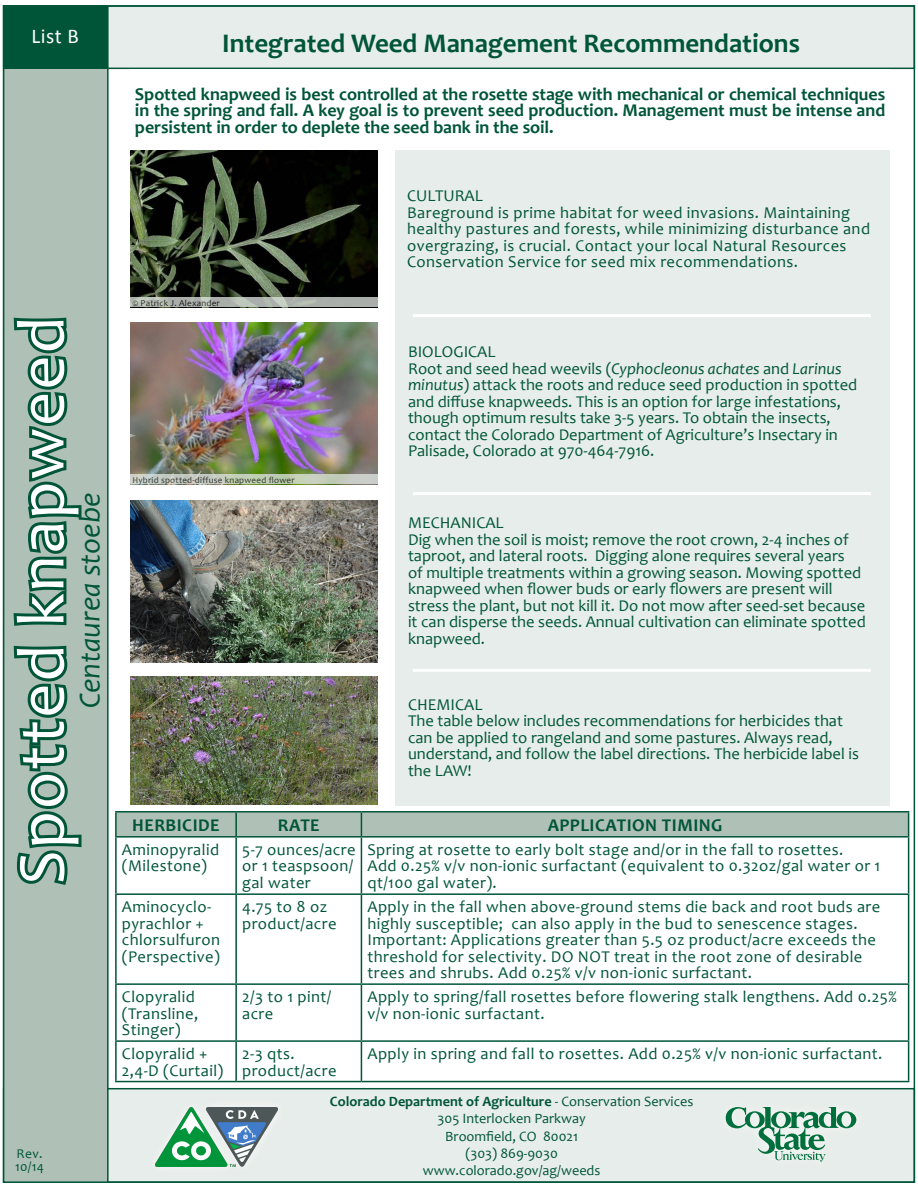
<style>
.page{position:relative;width:918px;height:1188px;background:#fff}
.page>*{position:absolute;margin:0;border:0;box-sizing:border-box;transform-origin:0 0}
.t1{font:67.5px "Candara";letter-spacing:.025em;color:#fff}
.t2{font:italic 30px "Candara";color:#005538}
.Caption_2{font:700 27px "Candara";color:#005538}
.t3{font:21px "Calibri";color:#fff}
.Caption_3{font:700 18px/16.5px "Candara";letter-spacing:-.005em;color:#005538;text-align:justify}
.Address_1{font:700 18px "Candara";letter-spacing:.025em;color:#005538}
.Address_1-2{font:16.5px/16.5px "Candara";color:#005638}
.Address_1-3{font:16.5px/16.5px "Candara";letter-spacing:.025em;color:#005538}
.Address_1-4{font:16.5px/16.5px "Candara";letter-spacing:.025em;color:#005638}
.t4{font:14.25px/17.1px "Candara";color:#005538;text-align:center}
.t5{font:13.5px/13.5px "Candara";letter-spacing:.025em;color:#005639}
.t6{font:9px "Candara";letter-spacing:.025em;color:#231f20}
.s1{font-style:italic}
.s2{font-weight:700}
</style>
<div class="page">
<img style="left:130px;top:150px;width:248px;height:148px">
<img style="left:130px;top:322px;width:248px;height:153px">
<img style="left:130px;top:500px;width:248px;height:162px">
<img style="left:130px;top:676px;width:248px;height:128px">
<div style="left:3px;top:1088px;width:912px;height:95px;background:#e7edea;border:2px solid #005638"></div>
<div style="left:3px;top:5px;width:912px;height:64px;background:#e7edea;border:2px solid #005638"></div>
<div style="left:3px;top:5px;width:106px;height:1178px;background:#afc0b7;border:2px solid #005638"></div>
<div style="left:396px;top:151px;width:494px;height:655px;background:#e7edea"></div>
<div style="left:3px;top:5px;width:105px;height:64px;background:#005538"></div>
<svg style="left:726px;top:1107px;width:130px;height:55px"></svg>
<img style="left:156px;top:1107px;width:122px;height:60px">
<svg style="left:13px;top:645px;width:69px;height:240px"></svg>
<svg style="left:13px;top:317px;width:69px;height:309px"></svg>
<hr style="left:413px;top:314px;width:458px;height:3px;background:#fff">
<hr style="left:413px;top:492px;width:458px;height:3px;background:#fff">
<hr style="left:413px;top:669px;width:458px;height:3px;background:#fff">
<hr style="left:115px;top:811px;width:121px;height:2px;background:#005538">
<hr style="left:115px;top:813px;width:2px;height:23px;background:#005538">
<hr style="left:236px;top:811px;width:125px;height:2px;background:#005538">
<hr style="left:361px;top:811px;width:548px;height:2px;background:#005538">
<div style="left:116px;top:812px;width:793px;height:24px;background:#afc0b7"></div>
<hr style="left:115px;top:836px;width:121px;height:2px;background:#005538">
<hr style="left:236px;top:836px;width:125px;height:2px;background:#005538">
<hr style="left:361px;top:836px;width:548px;height:2px;background:#005538">
<hr style="left:115px;top:838px;width:2px;height:55px;background:#005538">
<hr style="left:235px;top:838px;width:2px;height:55px;background:#005538">
<hr style="left:361px;top:838px;width:1px;height:55px;background:#005538">
<hr style="left:908px;top:838px;width:1px;height:55px;background:#005538">
<hr style="left:115px;top:893px;width:121px;height:2px;background:#005538">
<hr style="left:115px;top:895px;width:2px;height:88px;background:#005538">
<hr style="left:236px;top:893px;width:125px;height:2px;background:#005538">
<hr style="left:235px;top:895px;width:2px;height:88px;background:#005538">
<hr style="left:361px;top:893px;width:548px;height:2px;background:#005538">
<hr style="left:361px;top:895px;width:1px;height:88px;background:#005538">
<hr style="left:908px;top:895px;width:1px;height:88px;background:#005538">
<hr style="left:115px;top:983px;width:121px;height:2px;background:#005538">
<hr style="left:115px;top:985px;width:2px;height:55px;background:#005538">
<hr style="left:236px;top:983px;width:125px;height:2px;background:#005538">
<hr style="left:235px;top:985px;width:2px;height:55px;background:#005538">
<hr style="left:361px;top:983px;width:548px;height:2px;background:#005538">
<hr style="left:361px;top:985px;width:1px;height:55px;background:#005538">
<hr style="left:908px;top:985px;width:1px;height:55px;background:#005538">
<hr style="left:115px;top:1040px;width:121px;height:2px;background:#005538">
<hr style="left:115px;top:1042px;width:2px;height:39px;background:#005538">
<hr style="left:236px;top:1040px;width:125px;height:2px;background:#005538">
<hr style="left:235px;top:1042px;width:2px;height:39px;background:#005538">
<hr style="left:361px;top:1040px;width:548px;height:2px;background:#005538">
<hr style="left:361px;top:1042px;width:1px;height:39px;background:#005538">
<hr style="left:908px;top:1042px;width:1px;height:39px;background:#005538">
<hr style="left:115px;top:1081px;width:121px;height:1px;background:#005538">
<hr style="left:236px;top:1081px;width:125px;height:1px;background:#005538">
<hr style="left:361px;top:1081px;width:548px;height:1px;background:#005538">
<svg style="left:130px;top:298px;width:248px;height:9px;background:#afb6b0"></svg>
<svg style="left:130px;top:475px;width:248px;height:9px;background:#c4cdbe"></svg>
<p class="t3" style="left:32px;top:23px;width:49px">List B</p>
<p class="t1" style="left:-1px;top:885px;width:570px;rotate:-90deg">Spotted knapweed</p>
<p class="t2" style="left:71px;top:708px;width:217px;rotate:-90deg">Centaurea stoebe</p>
<p class="t5" style="left:15px;top:1146px;width:31px">Rev.<br>10/14</p>
<p class="Caption_2" style="left:222px;top:26px;width:579px">Integrated Weed Management Recommendations</p>
<p class="Caption_3" style="left:135px;top:85px;width:752px">Spotted knapweed is best controlled at the rosette stage with mechanical or chemical techniques in the spring and fall. A key goal is to prevent seed production. Management must be intense and persistent in order to deplete the seed bank in the soil.</p>
<p class="t6" style="left:132px;top:297px;width:89px">© Patrick J. Alexander</p>
<p class="t6" style="left:132px;top:474px;width:164px">Hybrid spotted-diffuse knapweed flower</p>
<p class="Address_1-2" style="left:407px;top:188px;width:77px">CULTURAL</p>
<p class="Address_1-4" style="left:407px;top:204px;width:464px">Bareground is prime habitat for weed invasions. Maintaining healthy pastures and forests, while minimizing disturbance and overgrazing, is crucial. Contact your local Natural Resources Conservation Service for seed mix recommendations.</p>
<p class="Address_1-2" style="left:408px;top:343px;width:451px">BIOLOGICAL<br>Root and seed head weevils (<span class="s1">Cyphocleonus achates</span> and <span class="s1">Larinus minutus</span>) attack the roots and reduce seed production in spotted and diffuse knapweeds. This is an option for large infestations, though optimum results take 3-5 years. To obtain the insects, contact the Colorado Department of Agriculture’s Insectary in Palisade, Colorado at 970-464-7916.</p>
<p class="Address_1-2" style="left:408px;top:514px;width:459px">MECHANICAL<br>Dig when the soil is moist; remove the root crown, 2-4 inches of taproot, and lateral roots. Digging alone requires several years<br>of multiple treatments within a growing season. Mowing spotted knapweed when flower buds or early flowers are present will stress the plant, but not kill it. Do not mow after seed-set because it can disperse the seeds. Annual cultivation can eliminate spotted knapweed.</p>
<p class="Address_1-2" style="left:408px;top:696px;width:452px">CHEMICAL<br>The table below includes recommendations for herbicides that can be applied to rangeland and some pastures. Always read, understand, and follow the label directions. The herbicide label is the LAW!</p>
<p class="Address_1" style="left:132px;top:814px;width:89px">HERBICIDE</p>
<p class="Address_1" style="left:278px;top:814px;width:43px">RATE</p>
<p class="Address_1" style="left:548px;top:814px;width:176px">APPLICATION TIMING</p>
<p class="Address_1-3" style="left:122px;top:841px;width:99px">Aminopyralid (Milestone)</p>
<p class="Address_1-3" style="left:242px;top:841px;width:115px">5-7 ounces/acre or 1 teaspsoon/ gal water</p>
<p class="Address_1-3" style="left:367px;top:841px;width:477px">Spring at rosette to early bolt stage and/or in the fall to rosettes.</p>
<p class="Address_1-3" style="left:367px;top:858px;width:514px">Add 0.25% v/v non-ionic surfactant (equivalent to 0.32oz/gal water or 1 qt/100 gal water).</p>
<p class="Address_1-3" style="left:122px;top:898px;width:100px">Aminocyclo&shy;pyrachlor + chlorsulfuron (Perspective)</p>
<p class="Address_1-3" style="left:242px;top:898px;width:96px">4.75 to 8 oz product/acre</p>
<p class="Address_1-3" style="left:367px;top:898px;width:514px">Apply in the fall when above-ground stems die back and root buds are highly susceptible; can also apply in the bud to senescence stages.<br>Important: Applications greater than 5.5 oz product/acre exceeds the threshold for selectivity. DO NOT treat in the root zone of desirable trees and shrubs. Add 0.25% v/v non-ionic surfactant.</p>
<p class="Address_1-3" style="left:122px;top:988px;width:78px">Clopyralid (Transline,<br>Stinger)</p>
<p class="Address_1-3" style="left:242px;top:988px;width:91px">2/3 to 1 pint/ acre</p>
<p class="Address_1-3" style="left:367px;top:988px;width:531px">Apply to spring/fall rosettes before flowering stalk lengthens. Add 0.25% v/v non-ionic surfactant.</p>
<p class="Address_1-3" style="left:122px;top:1045px;width:103px">Clopyralid +<br>2,4-D (Curtail)</p>
<p class="Address_1-3" style="left:242px;top:1045px;width:96px">2-3 qts. product/acre</p>
<p class="Address_1-3" style="left:367px;top:1045px;width:516px">Apply in spring and fall to rosettes. Add 0.25% v/v non-ionic surfactant.</p>
<p class="t4" style="left:330px;top:1093px;width:365px"><span class="s2">Colorado Department of Agriculture</span> - Conservation Services<br>305 Interlocken Parkway<br>Broomfield, CO 80021<br>(303) 869-9030<br>www.colorado.gov/ag/weeds</p>
</div>
